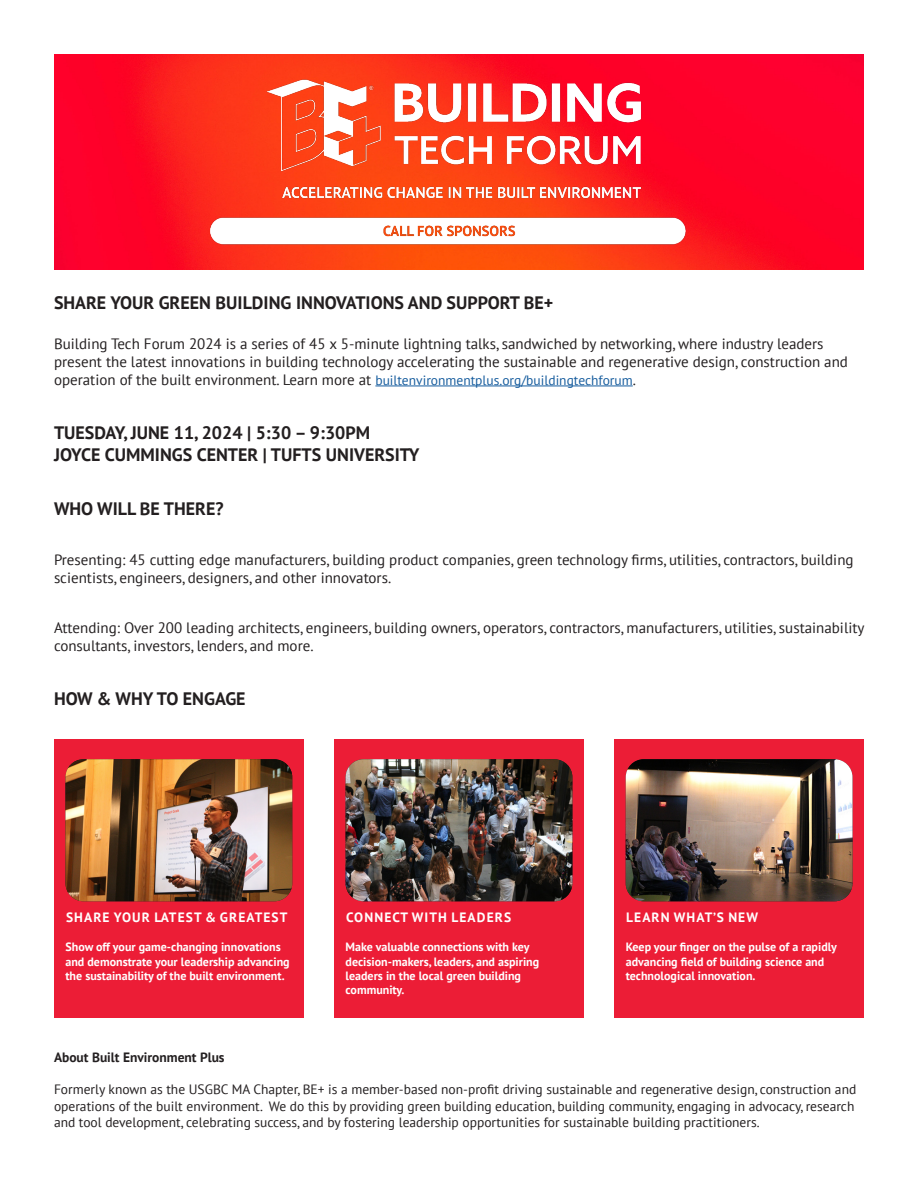
<style>
.page{position:relative;width:918px;height:1188px;background:#fff}
.page>*{position:absolute;margin:0;border:0;box-sizing:border-box;transform-origin:0 0}
.t1{font:700 18px/21.6px "PT Sans";color:#231f20}
.t2{font:15px/18px "PT Sans";color:#231f20}
.t3{font:13.5px/16.2px "PT Sans";color:#231f20}
.t4{font:700 13.5px "PT Sans";letter-spacing:.08em;color:#fff}
.t5{font:700 13.5px "PT Sans";color:#231f20}
.t6{font:700 12px/14.4px "PT Sans";color:#fff}
.s1{font-size:13.5px;color:#175d9e}
</style>
<div class="page">
<div style="left:54px;top:54px;width:810px;height:216px;background:#fe012a"></div>
<img style="left:119px;top:54px;width:680px;height:216px">
<hr style="left:375px;top:386px;width:258px;height:1px;background:#175d9e">
<div style="left:54px;top:739px;width:250px;height:278px;background:#ec1d36"></div>
<div style="left:334px;top:739px;width:250px;height:278px;background:#ec1d36"></div>
<div style="left:614px;top:739px;width:250px;height:278px;background:#ec1d36"></div>
<img style="left:65px;top:759px;width:227px;height:142px">
<img style="left:346px;top:759px;width:226px;height:142px">
<img style="left:626px;top:759px;width:227px;height:142px">
<p class="t1" style="left:54px;top:292px;width:501px">SHARE YOUR GREEN BUILDING INNOVATIONS AND SUPPORT BE+</p>
<p class="t2" style="left:54px;top:334px;width:796px">Building Tech Forum 2024 is a series of 45 x 5-minute lightning talks, sandwiched by networking, where industry leaders present the latest innovations in building technology accelerating the sustainable and regenerative design, construction and operation of the built environment. Learn more at <span class="s1">builtenvironmentplus.org/buildingtechforum</span>.</p>
<p class="t1" style="left:54px;top:421px;width:367px">TUESDAY, JUNE 11, 2024 | 5:30 – 9:30PM<br>JOYCE CUMMINGS CENTER | TUFTS UNIVERSITY</p>
<p class="t1" style="left:54px;top:497px;width:171px">WHO WILL BE THERE?</p>
<p class="t2" style="left:54px;top:550px;width:801px">Presenting: 45 cutting edge manufacturers, building product companies, green technology firms, utilities, contractors, building scientists, engineers, designers, and other innovators.</p>
<p class="t2" style="left:54px;top:619px;width:812px">Attending: Over 200 leading architects, engineers, building owners, operators, contractors, manufacturers, utilities, sustainability consultants, investors, lenders, and more.</p>
<p class="t1" style="left:54px;top:688px;width:193px">HOW &amp; WHY TO ENGAGE</p>
<p class="t4" style="left:66px;top:909px;width:223px">SHARE YOUR LATEST &amp; GREATEST</p>
<p class="t6" style="left:65px;top:940px;width:226px">Show off your game-changing innovations and demonstrate your leadership advancing the sustainability of the built environment.</p>
<p class="t4" style="left:346px;top:909px;width:167px">CONNECT WITH LEADERS</p>
<p class="t6" style="left:346px;top:940px;width:195px">Make valuable connections with key decision-makers, leaders, and aspiring leaders in the local green building community.</p>
<p class="t4" style="left:626px;top:909px;width:133px">LEARN WHAT’S NEW</p>
<p class="t6" style="left:626px;top:940px;width:213px">Keep your finger on the pulse of a rapidly advancing field of building science and technological innovation.</p>
<p class="t5" style="left:54px;top:1048px;width:172px">About Built Environment Plus</p>
<p class="t3" style="left:54px;top:1081px;width:804px">Formerly known as the USGBC MA Chapter, BE+ is a member-based non-profit driving sustainable and regenerative design, construction and operations of the built environment. We do this by providing green building education, building community, engaging in advocacy, research and tool development, celebrating success, and by fostering leadership opportunities for sustainable building practitioners.</p>
</div>
